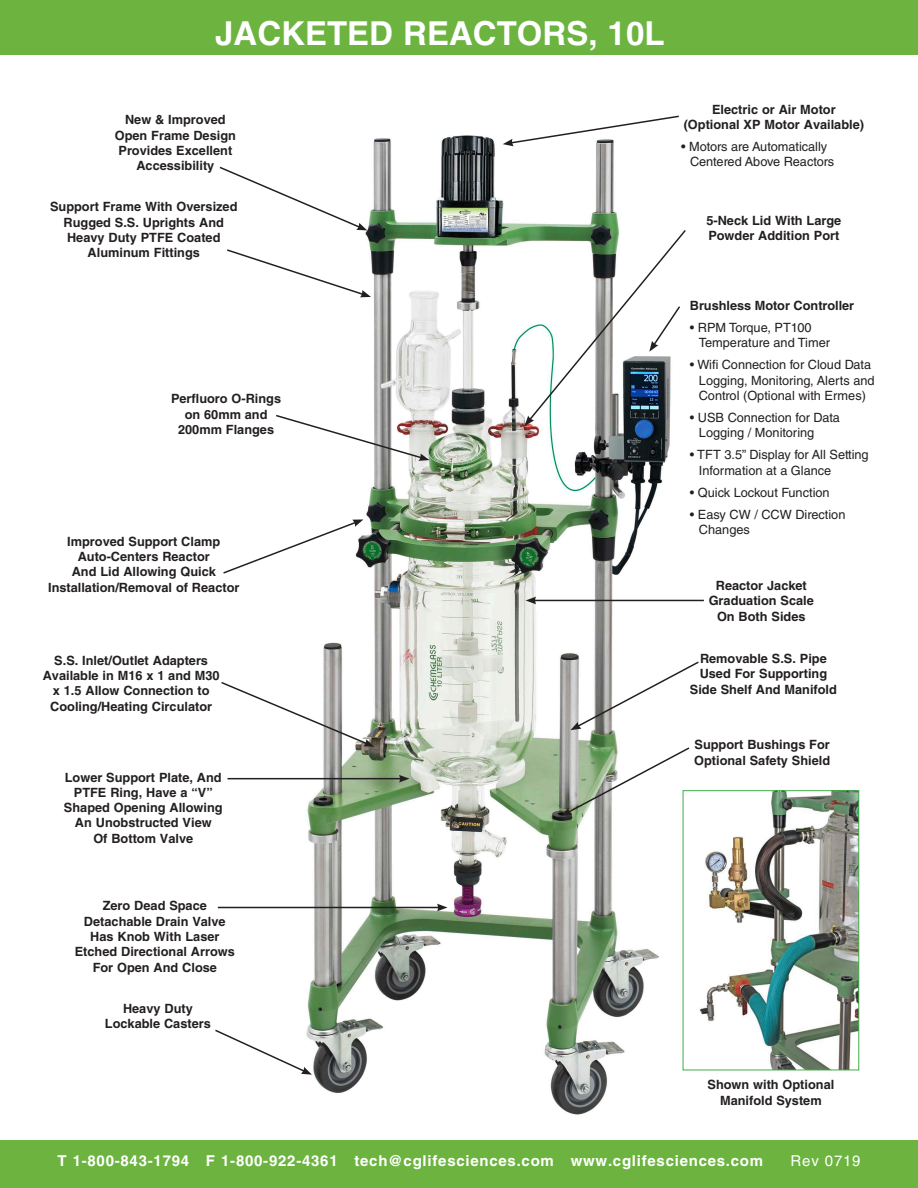
<style>
.page{position:relative;width:918px;height:1188px;background:#fff}
.page>*{position:absolute;margin:0;border:0;box-sizing:border-box;transform-origin:0 0}
.t1{font:700 33px "Helvetica LT Std";color:#fff}
.t2{font:700 15px "Helvetica LT Std";letter-spacing:.05em;color:#fff}
.t3{font:15px "Helvetica LT Std";letter-spacing:.05em;color:#fff}
.t4{font:700 12.75px/15.3px "Helvetica LT Std";color:#231f20;text-align:center}
.t5{font:12.75px/15.3px "Helvetica LT Std";color:#231f20}
</style>
<div class="page">
<div style="left:0;top:0;width:918px;height:55px;background:#6cb43f"></div>
<div style="left:0;top:1140px;width:918px;height:48px;background:#6cb43f"></div>
<img style="left:217px;top:135px;width:643px;height:980px">
<svg style="left:218px;top:165px;width:149px;height:65px"></svg>
<svg style="left:225px;top:248px;width:146px;height:49px"></svg>
<hr style="left:228px;top:778px;width:173px;height:1px;background:#231f20">
<svg style="left:399px;top:775px;width:11px;height:8px"></svg>
<hr style="left:218px;top:907px;width:221px;height:1px;background:#231f20">
<svg style="left:437px;top:904px;width:11px;height:7px"></svg>
<svg style="left:503px;top:115px;width:177px;height:31px"></svg>
<svg style="left:525px;top:228px;width:162px;height:198px"></svg>
<hr style="left:534px;top:600px;width:170px;height:1px;background:#231f20">
<svg style="left:526px;top:597px;width:10px;height:7px"></svg>
<svg style="left:222px;top:519px;width:141px;height:56px"></svg>
<svg style="left:570px;top:660px;width:130px;height:70px"></svg>
<svg style="left:215px;top:1028px;width:97px;height:47px"></svg>
<svg style="left:220px;top:681px;width:154px;height:66px"></svg>
<svg style="left:274px;top:414px;width:156px;height:47px"></svg>
<img style="left:685px;top:792px;width:172px;height:276px">
<div style="left:683px;top:790px;width:176px;height:280px;border:1px solid #40ae49"></div>
<svg style="left:561px;top:746px;width:130px;height:70px"></svg>
<p class="t1" style="left:215px;top:14px;width:451px">JACKETED REACTORS, 10L</p>
<p class="t4" style="left:115px;top:112px;width:123px">New &amp; Improved<br>Open Frame Design</p>
<p class="t4" style="left:119px;top:143px;width:115px">Provides Excellent<br>Accessibility</p>
<p class="t4" style="left:50px;top:199px;width:189px">Support Frame With Oversized<br>Rugged S.S. Uprights And</p>
<p class="t4" style="left:67px;top:230px;width:155px">Heavy Duty PTFE Coated<br>Aluminum Fittings</p>
<p class="t4" style="left:171px;top:391px;width:112px">Perfluoro O-Rings on 60mm and<br>200mm Flanges</p>
<p class="t4" style="left:67px;top:533px;width:155px">Improved Support Clamp</p>
<p class="t4" style="left:78px;top:549px;width:134px">Auto-Centers Reactor</p>
<p class="t4" style="left:72px;top:564px;width:146px">And Lid Allowing Quick</p>
<p class="t4" style="left:48px;top:579px;width:193px">Installation/Removal of Reactor</p>
<p class="t4" style="left:43px;top:652px;width:178px">S.S. Inlet/Outlet Adapters<br>Available in M16 x 1 and M30 x 1.5 Allow Connection to<br>Cooling/Heating Circulator</p>
<p class="t4" style="left:64px;top:769px;width:160px">Lower Support Plate, And<br>PTFE Ring, Have a “V”<br>Shaped Opening Allowing<br>An Unobstructed View</p>
<p class="t4" style="left:93px;top:830px;width:101px">Of Bottom Valve</p>
<p class="t4" style="left:712px;top:101px;width:125px">Electric or Air Motor</p>
<p class="t4" style="left:684px;top:117px;width:182px">(Optional XP Motor Available)</p>
<p class="t5" style="left:690px;top:139px;width:146px;text-indent:-9px">• Motors are Automatically<br>Centered Above Reactors</p>
<p class="t4" style="left:706px;top:213px;width:136px;text-align:left">5-Neck Lid With Large<br>Powder Addition Port</p>
<p class="t4" style="left:690px;top:298px;width:166px">Brushless Motor Controller</p>
<p class="t5" style="left:699px;top:320px;width:133px;text-indent:-9px">• RPM Torque, PT100<br>Temperature and Timer</p>
<p class="t5" style="left:699px;top:357px;width:177px;text-indent:-9px">• Wifi Connection for Cloud Data<br>Logging, Monitoring, Alerts and<br>Control (Optional with Ermes)</p>
<p class="t5" style="left:699px;top:410px;width:143px;text-indent:-9px">• USB Connection for Data<br>Logging / Monitoring</p>
<p class="t5" style="left:699px;top:447px;width:171px;text-indent:-9px">• TFT 3.5” Display for All Setting<br>Information at a Glance</p>
<p class="t5" style="left:690px;top:484px;width:141px">• Quick Lockout Function</p>
<p class="t5" style="left:699px;top:506px;width:148px;text-indent:-9px">• Easy CW / CCW Direction<br>Changes</p>
<p class="t4" style="left:709px;top:578px;width:107px">Reactor Jacket<br>Graduation Scale</p>
<p class="t4" style="left:717px;top:608px;width:90px">On Both Sides</p>
<p class="t4" style="left:700px;top:651px;width:128px">Removable S.S. Pipe</p>
<p class="t4" style="left:700px;top:666px;width:129px">Used For Supporting</p>
<p class="t4" style="left:690px;top:681px;width:149px">Side Shelf And Manifold</p>
<p class="t4" style="left:695px;top:737px;width:137px">Support Bushings For</p>
<p class="t4" style="left:694px;top:752px;width:138px">Optional Safety Shield</p>
<p class="t4" style="left:75px;top:898px;width:162px">Zero Dead Space<br>Detachable Drain Valve<br>Has Knob With Laser<br>Etched Directional Arrows<br>For Open And Close</p>
<p class="t4" style="left:123px;top:1000px;width:71px">Heavy Duty</p>
<p class="t4" style="left:105px;top:1016px;width:107px">Lockable Casters</p>
<p class="t4" style="left:708px;top:1077px;width:128px">Shown with Optional<br>Manifold System</p>
<p class="t2" style="left:57px;top:1152px;width:707px">T 1-800-843-1794 F 1-800-922-4361 tech@cglifesciences.com www.cglifesciences.com</p>
<p class="t3" style="left:791px;top:1152px;width:71px">Rev 0719</p>
</div>
